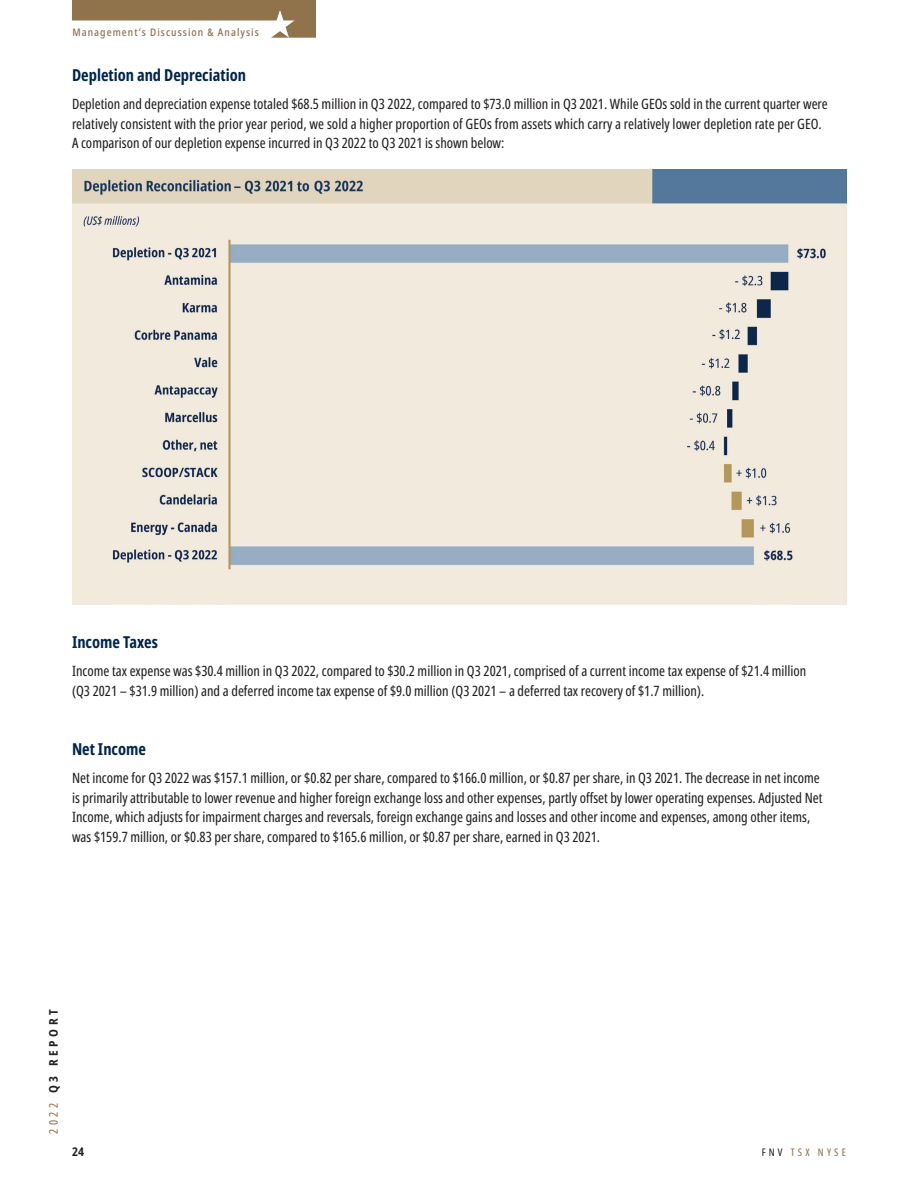
<style>
.page{position:relative;width:918px;height:1188px;background:#fff}
.page>*{position:absolute;margin:0;border:0;box-sizing:border-box;transform-origin:0 0}
.Body_Copy_Heading-Ex{font:700 extra-condensed 16.5px "Noto Sans";color:#00254c}
.Body_Copy_-_Extra_Co{font:extra-condensed 14.25px/19.5px "Noto Sans";color:#231f20}
.t1{font:700 condensed 12px "Noto Sans";letter-spacing:.3em;color:#231f20}
.t2{font:500 condensed 10.5px "Noto Sans";letter-spacing:.1em;color:#90724b}
.t3{font:extra-condensed 10.5px "Noto Sans";letter-spacing:.3em;color:#90724b}
.s1{font-weight:400;font-stretch:extra-condensed;color:#90724b}
.s2{color:#231f20}
</style>
<div class="page">
<svg style="left:72px;top:0;width:244px;height:38px"></svg>
<img style="left:72px;top:169px;width:774px;height:436px">
<p class="t2" style="left:72px;top:25px;width:188px">Management’s Discussion &amp; Analysis</p>
<p class="Body_Copy_Heading-Ex" style="left:72px;top:63px;width:176px">Depletion and Depreciation</p>
<p class="Body_Copy_-_Extra_Co" style="left:72px;top:95px;width:757px">Depletion and depreciation expense totaled $68.5 million in Q3 2022, compared to $73.0 million in Q3 2021. While GEOs sold in the current quarter were relatively consistent with the prior year period, we sold a higher proportion of GEOs from assets which carry a relatively lower depletion rate per GEO.<br>A comparison of our depletion expense incurred in Q3 2022 to Q3 2021 is shown below:</p>
<p class="Body_Copy_Heading-Ex" style="left:72px;top:630px;width:87px">Income Taxes</p>
<p class="Body_Copy_-_Extra_Co" style="left:72px;top:662px;width:736px">Income tax expense was $30.4 million in Q3 2022, compared to $30.2 million in Q3 2021, comprised of a current income tax expense of $21.4 million (Q3 2021 – $31.9 million) and a deferred income tax expense of $9.0 million (Q3 2021 – a deferred tax recovery of $1.7 million).</p>
<p class="Body_Copy_Heading-Ex" style="left:72px;top:737px;width:76px">Net Income</p>
<p class="Body_Copy_-_Extra_Co" style="left:72px;top:769px;width:752px">Net income for Q3 2022 was $157.1 million, or $0.82 per share, compared to $166.0 million, or $0.87 per share, in Q3 2021. The decrease in net income is primarily attributable to lower revenue and higher foreign exchange loss and other expenses, partly offset by lower operating expenses. Adjusted Net Income, which adjusts for impairment charges and reversals, foreign exchange gains and losses and other income and expenses, among other items, was $159.7 million, or $0.83 per share, compared to $165.6 million, or $0.87 per share, earned in Q3 2021.</p>
<p class="t1" style="left:45px;top:1134px;width:126px;rotate:-90deg"><span class="s1">2022</span> Q3 REPORT</p>
<p class="t1" style="left:72px;top:1143px;width:13px">24</p>
<p class="t3" style="left:762px;top:1145px;width:86px"><span class="s2">FNV</span> TSX NYSE</p>
</div>
